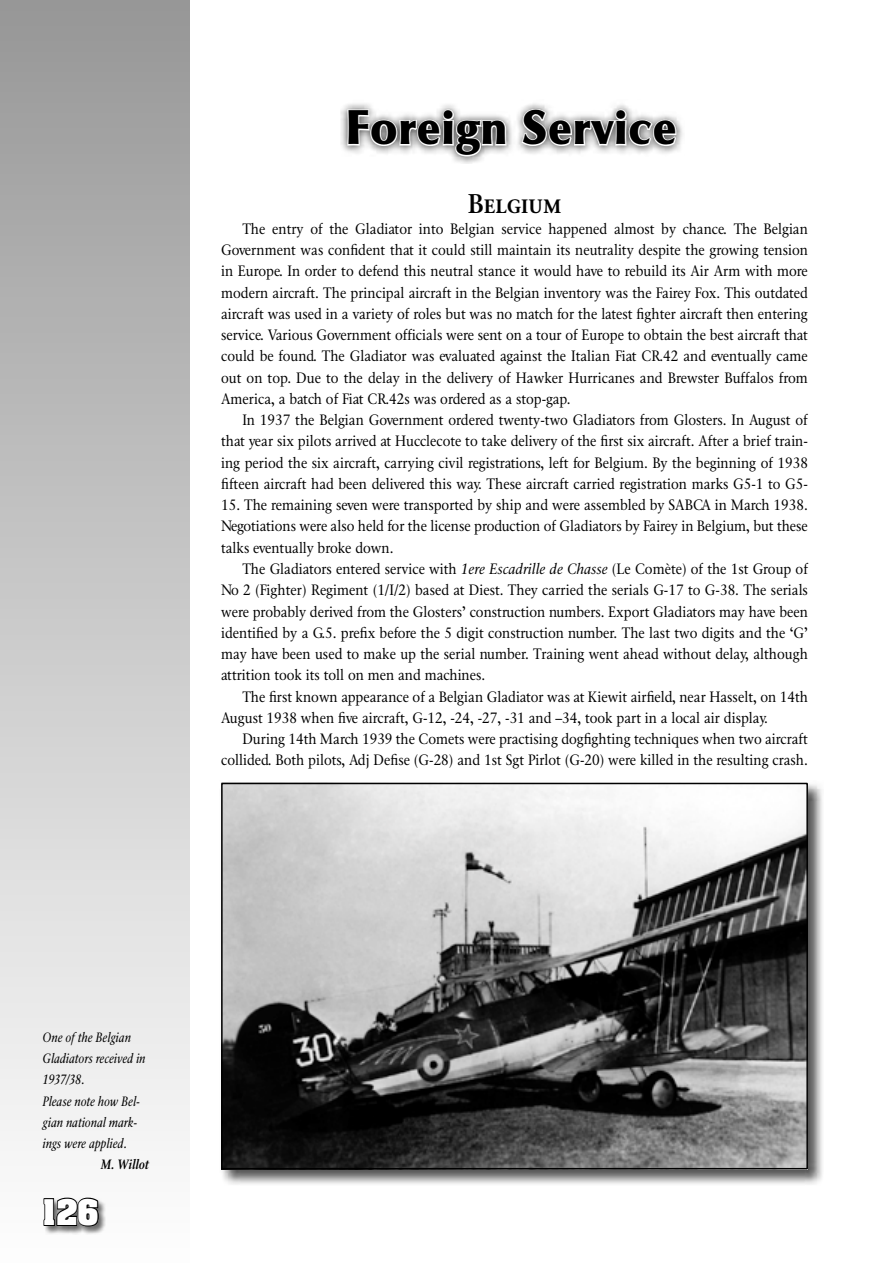
<style>
.page{position:relative;width:893px;height:1263px;background:#fff}
.page>*{position:absolute;margin:0;border:0;box-sizing:border-box;transform-origin:0 0}
.t1{font:45px "Chapter EFN";letter-spacing:.04em;color:#000}
.t2{font:700 30px "Aardvark";color:#fff}
.t3{font:700 27px "Classic EFN";letter-spacing:.02em;color:#000;scale:.9 1}
.t4{font:15px "Classic EFN";color:#000;scale:.9 1}
.t5{font:italic 13.5px "Classic Cnd EFN";letter-spacing:.005em;color:#000}
.t6{font:italic 700 13.5px "Classic Cnd EFN";letter-spacing:.005em;color:#000}
.s1{font-style:italic}
</style>
<div class="page">
<div style="left:0;top:0;width:190px;height:1263px;background:linear-gradient(to bottom,#979797,#fff)"></div>
<div style="left:44px;top:1197px;width:63px;height:38px;background:#f8f8f8"></div>
<div style="left:338px;top:99px;width:347px;height:65px;background:#000;opacity:.75"></div>
<svg style="left:346px;top:108px;width:162px;height:50px"></svg>
<svg style="left:520px;top:108px;width:157px;height:39px"></svg>
<svg style="left:221px;top:782px;width:601px;height:403px;background:#9f9f9f"></svg>
<img style="left:224px;top:786px;width:581px;height:380px">
<div style="left:221px;top:783px;width:587px;height:386px;border:2px solid #000"></div>
<div style="left:44px;top:1197px;width:63px;height:37px;background:#000;opacity:.35"></div>
<svg style="left:42px;top:1197px;width:57px;height:30px;background:#636363"></svg>
<p class="t1" style="left:347px;top:100px;width:331px">Foreign Service</p>
<p class="t3" style="left:468px;top:187px;width:105px">Belgium</p>
<p class="t4" style="left:242px;top:220px;width:630px">The entry of the Gladiator into Belgian service happened almost by chance. The Belgian</p>
<p class="t4" style="left:221px;top:241px;width:654px">Government was confident that it could still maintain its neutrality despite the growing tension</p>
<p class="t4" style="left:221px;top:263px;width:654px">in Europe. In order to defend this neutral stance it would have to rebuild its Air Arm with more</p>
<p class="t4" style="left:221px;top:284px;width:654px">modern aircraft. The principal aircraft in the Belgian inventory was the Fairey Fox. This outdated</p>
<p class="t4" style="left:221px;top:305px;width:653px">aircraft was used in a variety of roles but was no match for the latest fighter aircraft then entering</p>
<p class="t4" style="left:221px;top:326px;width:653px">service. Various Government officials were sent on a tour of Europe to obtain the best aircraft that</p>
<p class="t4" style="left:221px;top:348px;width:653px">could be found. The Gladiator was evaluated against the Italian Fiat CR.42 and eventually came</p>
<p class="t4" style="left:221px;top:369px;width:653px">out on top. Due to the delay in the delivery of Hawker Hurricanes and Brewster Buffalos from</p>
<p class="t4" style="left:221px;top:390px;width:390px">America, a batch of Fiat CR.42s was ordered as a stop-gap.</p>
<p class="t4" style="left:242px;top:411px;width:630px">In 1937 the Belgian Government ordered twenty-two Gladiators from Glosters. In August of</p>
<p class="t4" style="left:221px;top:433px;width:654px">that year six pilots arrived at Hucclecote to take delivery of the first six aircraft. After a brief train-</p>
<p class="t4" style="left:221px;top:454px;width:654px">ing period the six aircraft, carrying civil registrations, left for Belgium. By the beginning of 1938</p>
<p class="t4" style="left:221px;top:475px;width:653px">fifteen aircraft had been delivered this way. These aircraft carried registration marks G5-1 to G5-</p>
<p class="t4" style="left:221px;top:496px;width:653px">15. The remaining seven were transported by ship and were assembled by SABCA in March 1938.</p>
<p class="t4" style="left:221px;top:518px;width:654px">Negotiations were also held for the license production of Gladiators by Fairey in Belgium, but these</p>
<p class="t4" style="left:221px;top:539px;width:193px">talks eventually broke down.</p>
<p class="t4" style="left:242px;top:560px;width:630px">The Gladiators entered service with <span class="s1">1ere Escadrille de Chasse</span> (Le Comète) of the 1st Group of</p>
<p class="t4" style="left:221px;top:581px;width:654px">No 2 (Fighter) Regiment (1/I/2) based at Diest. They carried the serials G-17 to G-38. The serials</p>
<p class="t4" style="left:221px;top:603px;width:653px">were probably derived from the Glosters’ construction numbers. Export Gladiators may have been</p>
<p class="t4" style="left:221px;top:624px;width:653px">identified by a G.5. prefix before the 5 digit construction number. The last two digits and the ‘G’</p>
<p class="t4" style="left:221px;top:645px;width:653px">may have been used to make up the serial number. Training went ahead without delay, although</p>
<p class="t4" style="left:221px;top:666px;width:295px">attrition took its toll on men and machines.</p>
<p class="t4" style="left:242px;top:688px;width:630px">The first known appearance of a Belgian Gladiator was at Kiewit airfield, near Hasselt, on 14th</p>
<p class="t4" style="left:221px;top:709px;width:609px">August 1938 when five aircraft, G-12, -24, -27, -31 and –34, took part in a local air display.</p>
<p class="t4" style="left:242px;top:730px;width:630px">During 14th March 1939 the Comets were practising dogfighting techniques when two aircraft</p>
<p class="t4" style="left:221px;top:751px;width:653px">collided. Both pilots, Adj Defise (G-28) and 1st Sgt Pirlot (G-20) were killed in the resulting crash.</p>
<p class="t5" style="left:43px;top:1029px;width:90px">One of the Belgian</p>
<p class="t5" style="left:43px;top:1051px;width:104px">Gladiators received in</p>
<p class="t5" style="left:43px;top:1072px;width:44px">1937/38.</p>
<p class="t5" style="left:43px;top:1093px;width:99px">Please note how Bel-</p>
<p class="t5" style="left:43px;top:1114px;width:96px">gian national mark-</p>
<p class="t5" style="left:43px;top:1136px;width:86px">ings were applied.</p>
<p class="t6" style="left:101px;top:1157px;width:50px">M. Willot</p>
<h2 class="t2" style="left:43px;top:1191px;width:57px">126</h2>
</div>
